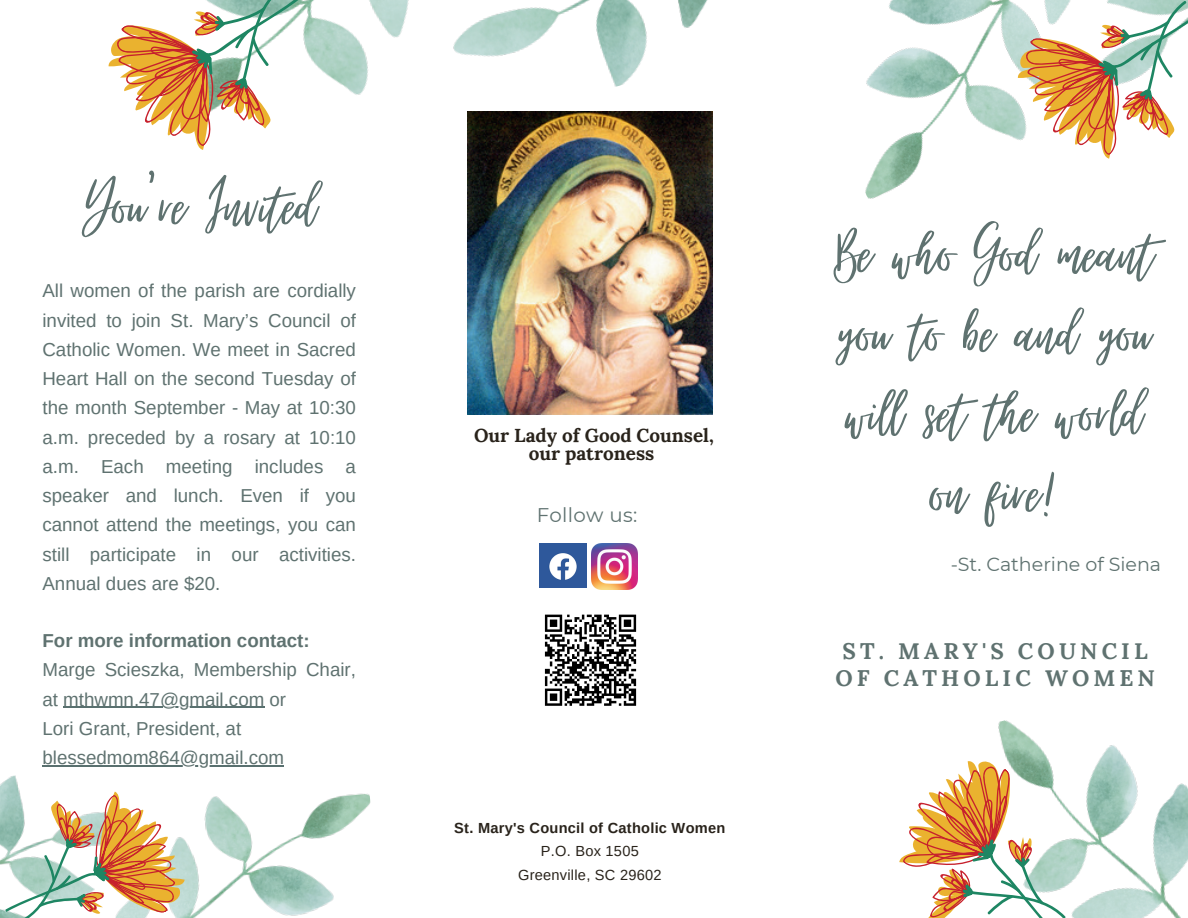
<style>
.page{position:relative;width:1188px;height:918px;background:#fff}
.page>*{position:absolute;margin:0;border:0;box-sizing:border-box;transform-origin:0 0}
.t1{font:81px/79.8px "Virtual";color:#5f7270;text-align:center}
.t2{font:79.8px "Virtual";color:#5f7270}
.t3{font:700 22.5px/27px "Lora";letter-spacing:.18em;color:#5f7270;text-align:center}
.t4{font:19.8px "Montserrat";letter-spacing:.015em;color:#5f7270}
.t5{font:19.05px "Montserrat";color:#5f7270}
.t6{font:700 18.9px/18px "Lora";color:#29231b;text-align:center}
.t7{font:18.75px/29.2px "Arimo";color:#5f7270;text-align:justify}
.t8{font:700 18.75px "Arimo";color:#5f7270}
.t9{font:700 14.55px "Arimo";letter-spacing:.015em;color:#29231b}
.t10{font:14.55px/23.7px "Arimo";letter-spacing:.015em;color:#29231b;text-align:center}
</style>
<div class="page">
<img style="left:302px;top:0;width:406px;height:95px">
<img style="left:0;top:766px;width:371px;height:152px">
<img style="left:865px;top:0;width:153px;height:199px">
<img style="left:998px;top:720px;width:190px;height:149px">
<svg style="left:1018px;top:0;width:170px;height:159px"></svg>
<svg style="left:899px;top:760px;width:167px;height:109px"></svg>
<img style="left:467px;top:111px;width:246px;height:304px">
<svg style="left:108px;top:0;width:194px;height:150px"></svg>
<svg style="left:5px;top:792px;width:180px;height:126px"></svg>
<img style="left:928px;top:869px;width:253px;height:49px">
<img style="left:540px;top:544px;width:46px;height:43px">
<img style="left:591px;top:544px;width:46px;height:46px">
<hr style="left:63px;top:707px;width:201px;height:1px;background:#59706f">
<hr style="left:42px;top:765px;width:242px;height:1px;background:#59706f">
<svg style="left:544px;top:614px;width:93px;height:92px"></svg>
<h2 class="t2" style="left:83px;top:166px;width:234px">You're Invited</h2>
<p class="t7" style="left:42px;top:276px;width:315px">All women of the parish are cordially invited to join St. Mary’s Council of Catholic Women. We meet in Sacred Heart Hall on the second Tuesday of the month September - May at 10:30 a.m. preceded by a rosary at 10:10 a.m. Each meeting includes a speaker and lunch. Even if you cannot attend the meetings, you can still participate in our activities.<br>Annual dues are $20.</p>
<p class="t8" style="left:42px;top:628px;width:269px">For more information contact:</p>
<p class="t7" style="left:42px;top:655px;width:315px;text-align:left">Marge Scieszka, Membership Chair, at mthwmn.47@gmail.com or<br>Lori Grant, President, at blessedmom864@gmail.com</p>
<p class="t6" style="left:474px;top:424px;width:241px">Our Lady of Good Counsel, our patroness</p>
<p class="t4" style="left:537px;top:502px;width:102px">Follow us:</p>
<p class="t9" style="left:454px;top:818px;width:273px">St. Mary's Council of Catholic Women</p>
<p class="t10" style="left:518px;top:840px;width:145px">P.O. Box 1505<br>Greenville, SC 29602</p>
<h1 class="t1" style="left:835px;top:215px;width:319px">Be who God meant you to be and you will set the world on fire!</h1>
<p class="t5" style="left:951px;top:551px;width:212px">-St. Catherine of Siena</p>
<p class="t3" style="left:835px;top:635px;width:321px">ST. MARY'S COUNCIL<br>OF CATHOLIC WOMEN</p>
</div>
